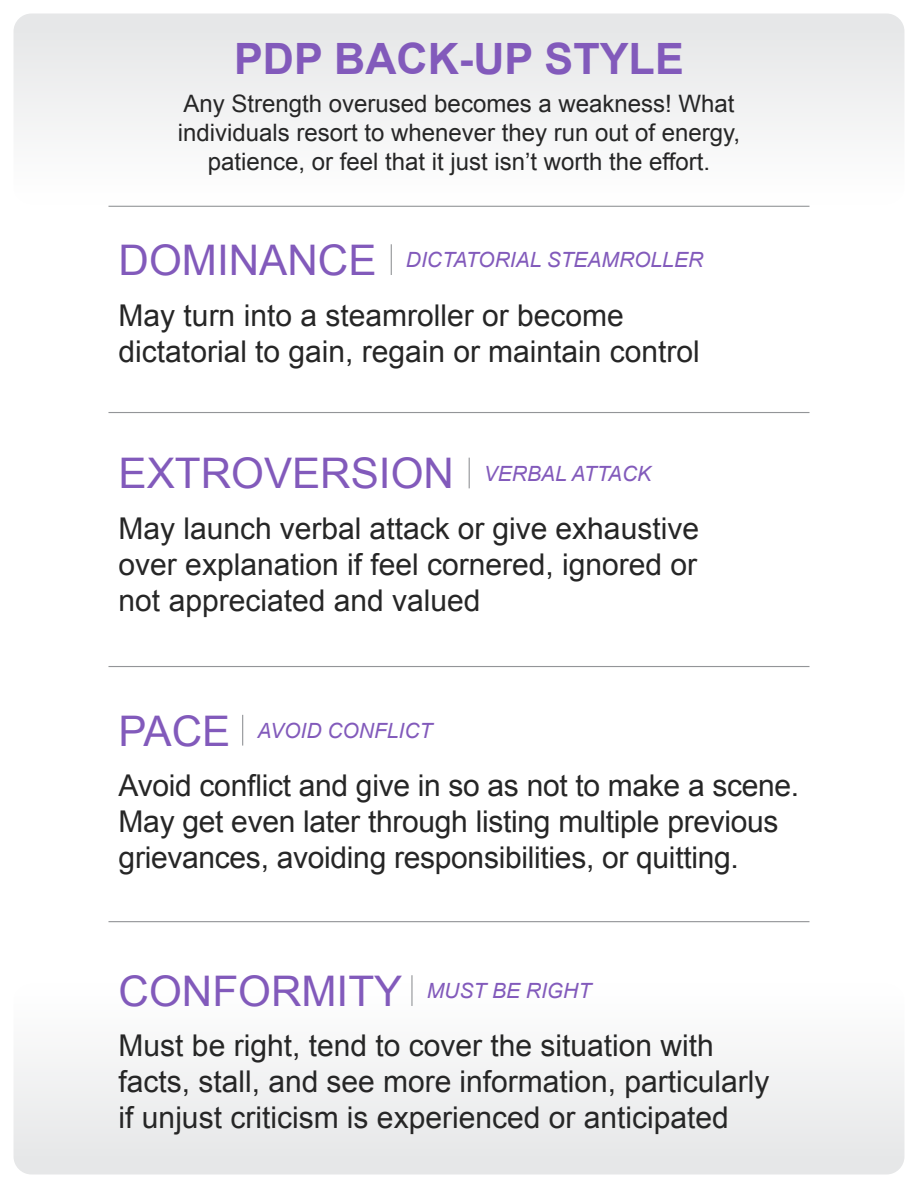
<style>
.page{position:relative;width:918px;height:1188px;background:#fff}
.page>*{position:absolute;margin:0;border:0;box-sizing:border-box;transform-origin:0 0}
.t1{font:700 43.2px "Arial";color:#825abb}
.t2{font:42.15px "Arial";color:#825abb}
.t3{font:30px/36px "Arial";color:#262626}
.t4{font:24px/28.8px "Arial";color:#262626;text-align:center}
.t5{font:italic 21px "Arial";color:#825abb}
</style>
<div class="page">
<div style="left:14px;top:14px;width:890px;height:191px;background:#f2f2f3;border-radius:18px"></div>
<div style="left:14px;top:983px;width:890px;height:191px;background:#f2f2f3;border-radius:18px"></div>
<hr style="left:391px;top:244px;width:1px;height:31px;background:#939598">
<hr style="left:469px;top:458px;width:1px;height:30px;background:#939598">
<hr style="left:242px;top:715px;width:1px;height:31px;background:#939598">
<hr style="left:411px;top:975px;width:2px;height:31px;background:#939598">
<hr style="left:108px;top:412px;width:702px;height:1px;background:#939598">
<hr style="left:108px;top:206px;width:702px;height:1px;background:#939598">
<hr style="left:108px;top:666px;width:702px;height:1px;background:#939598">
<hr style="left:108px;top:921px;width:702px;height:1px;background:#939598">
<h1 class="t1" style="left:234px;top:30px;width:451px">PDP BACK-UP STYLE</h1>
<p class="t4" style="left:178px;top:89px;width:564px">Any Strength overused becomes a weakness! What individuals resort to whenever they run out of energy, patience, or feel that it just isn’t worth the effort.</p>
<h2 class="t2" style="left:119px;top:233px;width:259px">DOMINANCE</h2>
<p class="t3" style="left:119px;top:297px;width:583px">May turn into a steamroller or become dictatorial to gain, regain or maintain control</p>
<p class="t5" style="left:406px;top:246px;width:299px">DICTATORIAL STEAMROLLER</p>
<h2 class="t2" style="left:119px;top:446px;width:337px">EXTROVERSION</h2>
<p class="t3" style="left:119px;top:511px;width:582px;text-align:justify">May launch verbal attack or give exhaustive over explanation if feel cornered, ignored or not appreciated and valued</p>
<p class="t5" style="left:484px;top:460px;width:169px">VERBAL ATTACK</p>
<h2 class="t2" style="left:119px;top:703px;width:113px">PACE</h2>
<p class="t3" style="left:119px;top:768px;width:682px">Avoid conflict and give in so as not to make a scene.<br>May get even later through listing multiple previous grievances, avoiding responsibilities, or quitting.</p>
<p class="t5" style="left:257px;top:717px;width:177px">AVOID CONFLICT</p>
<h2 class="t2" style="left:119px;top:964px;width:285px">CONFORMITY</h2>
<p class="t3" style="left:119px;top:1028px;width:652px">Must be right, tend to cover the situation with facts, stall, and see more information, particularly if unjust criticism is experienced or anticipated</p>
<p class="t5" style="left:427px;top:977px;width:166px">MUST BE RIGHT</p>
</div>
